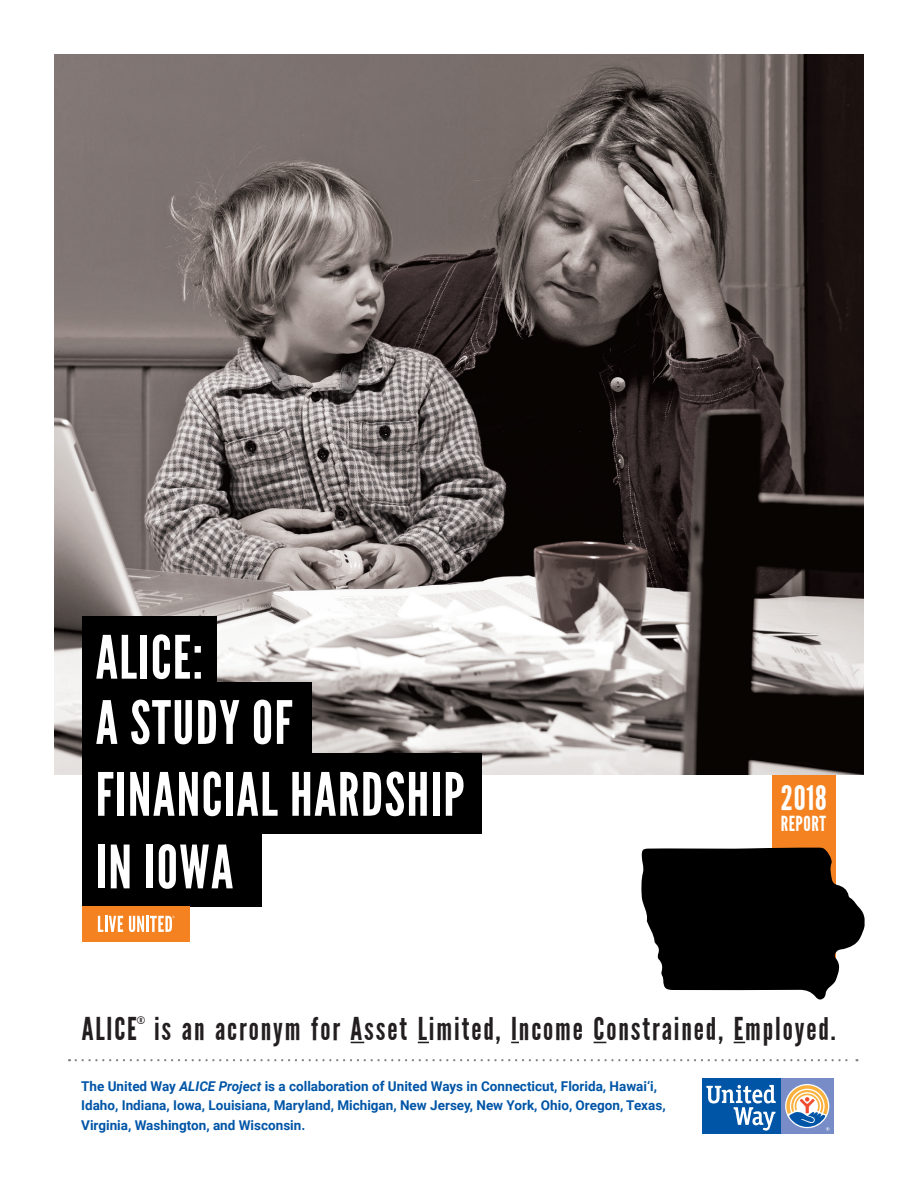
<style>
.page{position:relative;width:918px;height:1188px;background:#fff}
.page>*{position:absolute;margin:0;border:0;box-sizing:border-box;transform-origin:0 0}
.t1{font:59.7px "League Gothic";letter-spacing:.025em;color:#fff}
.t2{font:33.9px "League Gothic";color:#fff}
.t3{font:31.5px "League Gothic";letter-spacing:.06em;color:#231f20}
.t4{font:20.85px "League Gothic";letter-spacing:.025em;color:#fff}
.t5{font:700 13.5px/19.5px "Roboto";color:#0155a7}
.t6{font:10.5px "League Gothic";color:#231f20}
.s1{font-style:italic}
</style>
<div class="page">
<div style="left:772px;top:773px;width:64px;height:184px;background:#f58220"></div>
<img style="left:54px;top:54px;width:810px;height:720px">
<div style="left:82px;top:826px;width:179px;height:81px;background:#000"></div>
<div style="left:82px;top:907px;width:108px;height:35px;background:#f58220"></div>
<svg style="left:98px;top:916px;width:25px;height:16px"></svg>
<svg style="left:129px;top:916px;width:46px;height:16px"></svg>
<div style="left:82px;top:754px;width:400px;height:80px;background:#000"></div>
<div style="left:82px;top:682px;width:230px;height:80px;background:#000"></div>
<div style="left:82px;top:616px;width:135px;height:81px;background:#000"></div>
<svg style="left:351px;top:1042px;width:13px;height:1px"></svg>
<svg style="left:594px;top:1042px;width:12px;height:1px"></svg>
<svg style="left:76px;top:1059px;width:781px;height:2px"></svg>
<svg style="left:641px;top:848px;width:224px;height:152px"></svg>
<svg style="left:702px;top:1078px;width:132px;height:1px"></svg>
<div style="left:780px;top:1079px;width:54px;height:55px;background:#788dc7"></div>
<svg style="left:785px;top:1084px;width:44px;height:44px"></svg>
<div style="left:702px;top:1079px;width:78px;height:55px;background:#0155a7"></div>
<svg style="left:706px;top:1085px;width:70px;height:46px"></svg>
<svg style="left:786px;top:1085px;width:43px;height:46px"></svg>
<h1 class="t1" style="left:96px;top:623px;width:109px">ALICE:</h1>
<h1 class="t1" style="left:96px;top:688px;width:198px">A STUDY OF</h1>
<h1 class="t1" style="left:96px;top:760px;width:370px">FINANCIAL HARDSHIP</h1>
<h1 class="t1" style="left:96px;top:833px;width:139px">IN IOWA</h1>
<h2 class="t2" style="left:781px;top:779px;width:48px">2018</h2>
<h3 class="t4" style="left:781px;top:812px;width:47px">REPORT</h3>
<h3 class="t3" style="left:82px;top:1011px;width:57px">ALICE</h3>
<p class="t6" style="left:137px;top:1014px;width:10px">®</p>
<h3 class="t3" style="left:154px;top:1011px;width:683px">is an acronym for Asset Limited, Income Constrained, Employed.</h3>
<p class="t5" style="left:81px;top:1076px;width:586px">The United Way <span class="s1">ALICE Project</span> is a collaboration of United Ways in Connecticut, Florida, Hawai‘i,<br>Idaho, Indiana, Iowa, Louisiana, Maryland, Michigan, New Jersey, New York, Ohio, Oregon, Texas,<br>Virginia, Washington, and Wisconsin.</p>
</div>
